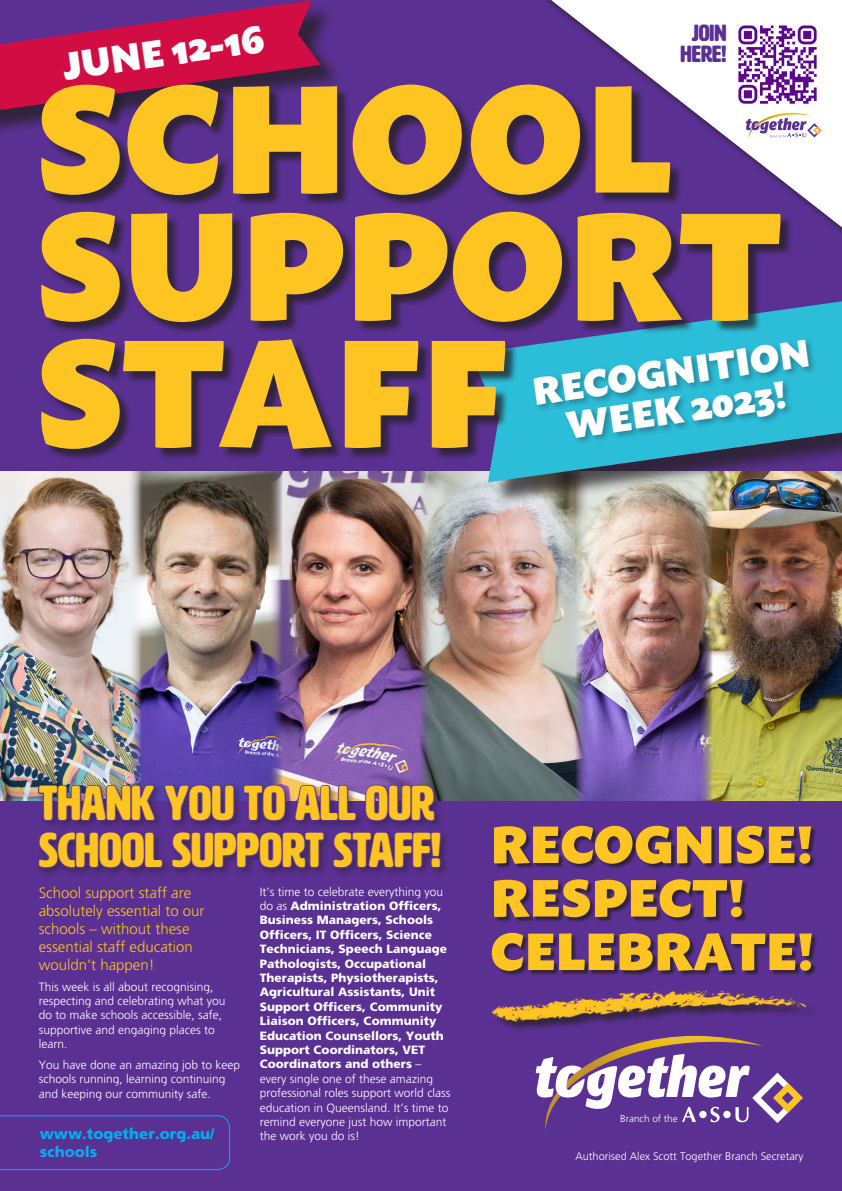
<style>
.page{position:relative;width:842px;height:1191px;background:#5a3092}
.page>*{position:absolute;margin:0;border:0;box-sizing:border-box;transform-origin:0 0}
.t1{font:900 151px/127px "Macho";color:#fec422}
.t2{font:900 52px/53.5px "Macho";color:#fec422}
.t3{font:48.3px/47.1px "HWT Artz";color:#fec422}
.t4{font:900 38px/38px "Macho";color:#fff;text-align:center}
.t5{font:23.1px/20.9px "HWT Artz";color:#5a3092;text-align:center}
.t6{font:300 15px/18px "Freeway";color:#fec422}
.t7{font:900 15px/18px "Freeway";color:#00aeef}
.t8{font:900 12px/14.4px "Freeway";color:#fff}
.t9{font:300 12px/14.4px "Freeway";color:#fff}
.t10{font:300 11px "Freeway";color:#fff}
.t11{font:300 10px "Freeway";color:#fff}
.s1{font-weight:300}
</style>
<div class="page">
<div style="left:0;top:4px;width:344px;height:136px;background:#231f20;opacity:.75"></div>
<svg style="left:0;top:0;width:321px;height:110px"></svg>
<div style="left:493px;top:826px;width:324px;height:150px;background:#231f20;opacity:.75"></div>
<img style="left:608px;top:1035px;width:155px;height:19px">
<svg style="left:535px;top:1054px;width:268px;height:73px"></svg>
<svg style="left:551px;top:0;width:291px;height:227px;fill:#fff"></svg>
<img style="left:733px;top:20px;width:89px;height:89px">
<img style="left:794px;top:113px;width:16px;height:5px">
<svg style="left:794px;top:118px;width:27px;height:22px"></svg>
<img style="left:491px;top:990px;width:322px;height:37px">
<img style="left:0;top:471px;width:127px;height:330px">
<img style="left:589px;top:507px;width:110px;height:294px">
<img style="left:434px;top:471px;width:155px;height:330px">
<img style="left:699px;top:507px;width:143px;height:294px">
<img style="left:127px;top:471px;width:142px;height:311px">
<img style="left:269px;top:471px;width:165px;height:311px">
<div style="left:36px;top:782px;width:414px;height:95px;background:#231f20;opacity:.45"></div>
<svg style="left:37px;top:783px;width:405px;height:94px"></svg>
<svg style="left:0;top:1115px;width:230px;height:55px"></svg>
<div style="left:474px;top:302px;width:368px;height:205px;background:#231f20;opacity:.75"></div>
<svg style="left:470px;top:301px;width:372px;height:181px;background:#50849d"></svg>
<div style="left:43px;top:86px;width:751px;height:376px;background:#231f20;opacity:.75"></div>
<div style="left:531px;top:338px;width:286px;height:107px;background:#231f20;opacity:.35"></div>
<p class="t4" style="left:59px;top:44px;width:205px;rotate:-8deg">JUNE 12-16</p>
<p class="t5" style="left:681px;top:23px;width:47px">JOIN<br>HERE!</p>
<p class="t1" style="left:33px;top:58px;width:750px">SCHOOL<br>SUPPORT<br>STAFF</p>
<p class="t4" style="left:529px;top:368px;width:281px;rotate:-8deg">RECOGNITION<br>WEEK 2023!</p>
<p class="t3" style="left:39px;top:780px;width:404px">THANK YOU TO ALL OUR<br>SCHOOL SUPPORT STAFF!</p>
<p class="t6" style="left:39px;top:883px;width:167px">School support staff are absolutely essential to our schools – without these essential staff education wouldn’t happen!</p>
<p class="t9" style="left:39px;top:979px;width:188px">This week is all about recognising, respecting and celebrating what you do to make schools accessible, safe, supportive and engaging places to learn.</p>
<p class="t9" style="left:39px;top:1057px;width:203px">You have done an amazing job to keep schools running, learning continuing and keeping our community safe.</p>
<p class="t7" style="left:40px;top:1124px;width:176px">www.together.org.au/ schools</p>
<p class="t8" style="left:260px;top:884px;width:192px"><span class="s1">It’s time to celebrate everything you do as</span> Administration Officers,<br>Business Managers, Schools<br>Officers, IT Officers, Science<br>Technicians, Speech Language<br>Pathologists, Occupational<br>Therapists, Physiotherapists,<br>Agricultural Assistants, Unit<br>Support Officers, Community<br>Liaison Officers, Community<br>Education Counsellors, Youth<br>Support Coordinators, VET<br>Coordinators and others <span class="s1">– every single one of these amazing professional roles support world class education in Queensland. It’s time to remind everyone just how important the work you do is!</span></p>
<p class="t2" style="left:490px;top:812px;width:326px">RECOGNISE!<br>RESPECT!<br>CELEBRATE!</p>
<p class="t11" style="left:620px;top:1113px;width:59px">Branch of the</p>
<p class="t10" style="left:575px;top:1149px;width:229px">Authorised Alex Scott Together Branch Secretary</p>
</div>
